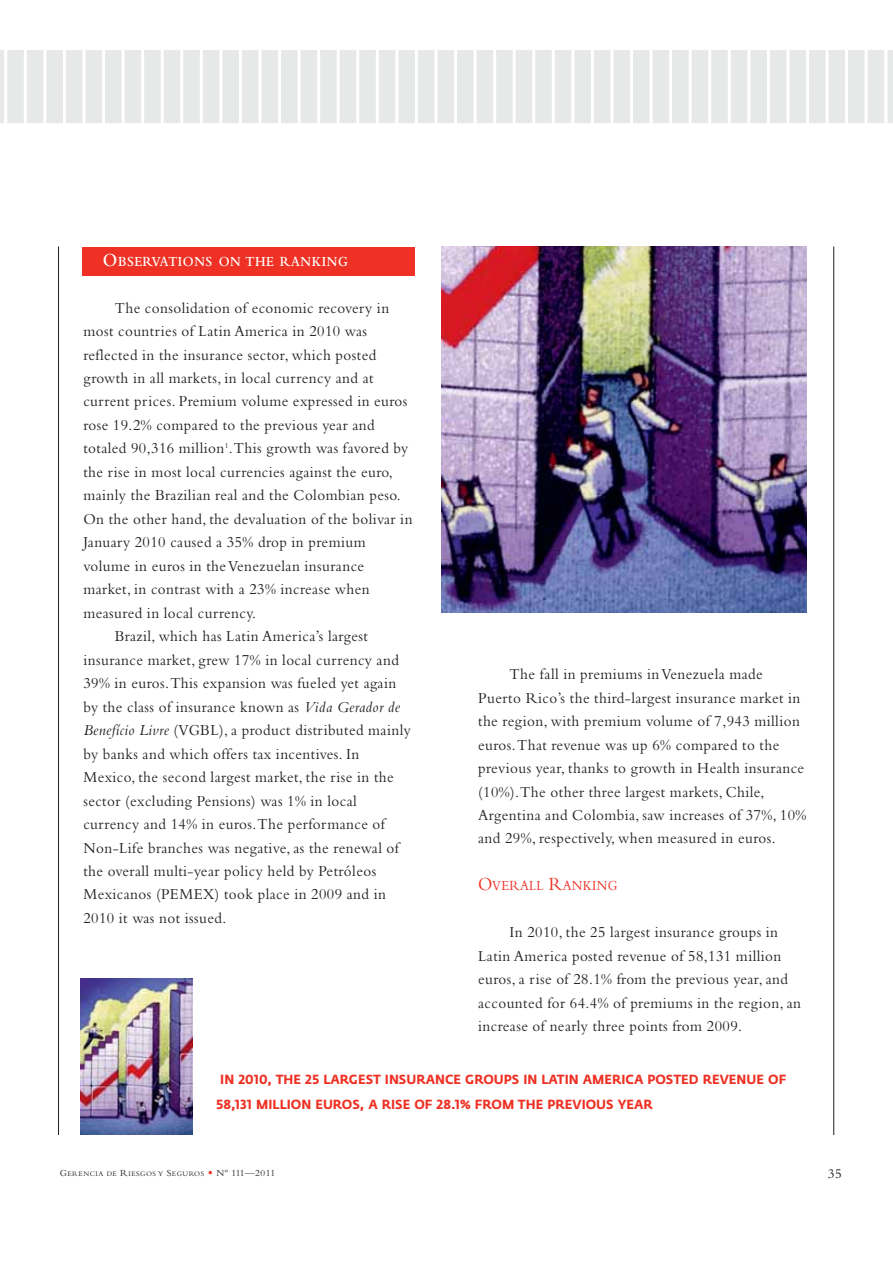
<style>
.page{position:relative;width:893px;height:1263px;background:#fff}
.page>*{position:absolute;margin:0;border:0;box-sizing:border-box;transform-origin:0 0}
.t1{font:15.9px/23.5px "Bembo";letter-spacing:.03em;color:#231f20;scale:.95 1}
.t2{font:600 14.55px "Bembo";letter-spacing:.04em;color:#fff;scale:.9 1}
.t3{font:14.55px "Bembo";letter-spacing:.02em;color:#ee3124;scale:.9 1}
.t4{font:13.8px "Bembo";color:#231f20}
.t5{font:700 13.05px/24.9px "Fedra Sans";color:#ee3124;scale:.95 1}
.t6{font:7.2px "Bembo";letter-spacing:.065em;color:#231f20}
.s1{font-size:19.35px}
.s2{font-style:italic}
.s3{font-size:9.6px}
.s4{font-family:"Goudy";font-size:9.6px;color:#ee3124}
</style>
<div class="page">
<hr style="left:0;top:50px;width:4px;height:73px;background:#e7e8e8">
<div style="left:7px;top:50px;width:17px;height:73px;background:#e7e8e8"></div>
<div style="left:27px;top:50px;width:16px;height:73px;background:#e7e8e8"></div>
<div style="left:46px;top:50px;width:17px;height:73px;background:#e7e8e8"></div>
<div style="left:66px;top:50px;width:16px;height:73px;background:#e7e8e8"></div>
<div style="left:85px;top:50px;width:17px;height:73px;background:#e7e8e8"></div>
<div style="left:105px;top:50px;width:17px;height:73px;background:#e7e8e8"></div>
<div style="left:125px;top:50px;width:16px;height:73px;background:#e7e8e8"></div>
<div style="left:144px;top:50px;width:17px;height:73px;background:#e7e8e8"></div>
<div style="left:164px;top:50px;width:16px;height:73px;background:#e7e8e8"></div>
<div style="left:183px;top:50px;width:17px;height:73px;background:#e7e8e8"></div>
<div style="left:203px;top:50px;width:16px;height:73px;background:#e7e8e8"></div>
<div style="left:222px;top:50px;width:17px;height:73px;background:#e7e8e8"></div>
<div style="left:242px;top:50px;width:16px;height:73px;background:#e7e8e8"></div>
<div style="left:261px;top:50px;width:17px;height:73px;background:#e7e8e8"></div>
<div style="left:281px;top:50px;width:17px;height:73px;background:#e7e8e8"></div>
<div style="left:301px;top:50px;width:16px;height:73px;background:#e7e8e8"></div>
<div style="left:320px;top:50px;width:17px;height:73px;background:#e7e8e8"></div>
<div style="left:340px;top:50px;width:16px;height:73px;background:#e7e8e8"></div>
<div style="left:359px;top:50px;width:17px;height:73px;background:#e7e8e8"></div>
<div style="left:379px;top:50px;width:16px;height:73px;background:#e7e8e8"></div>
<div style="left:398px;top:50px;width:17px;height:73px;background:#e7e8e8"></div>
<div style="left:418px;top:50px;width:16px;height:73px;background:#e7e8e8"></div>
<div style="left:437px;top:50px;width:17px;height:73px;background:#e7e8e8"></div>
<div style="left:457px;top:50px;width:17px;height:73px;background:#e7e8e8"></div>
<div style="left:476px;top:50px;width:17px;height:73px;background:#e7e8e8"></div>
<div style="left:496px;top:50px;width:17px;height:73px;background:#e7e8e8"></div>
<div style="left:516px;top:50px;width:16px;height:73px;background:#e7e8e8"></div>
<div style="left:535px;top:50px;width:17px;height:73px;background:#e7e8e8"></div>
<div style="left:555px;top:50px;width:16px;height:73px;background:#e7e8e8"></div>
<div style="left:574px;top:50px;width:17px;height:73px;background:#e7e8e8"></div>
<div style="left:594px;top:50px;width:16px;height:73px;background:#e7e8e8"></div>
<div style="left:613px;top:50px;width:17px;height:73px;background:#e7e8e8"></div>
<div style="left:633px;top:50px;width:16px;height:73px;background:#e7e8e8"></div>
<div style="left:652px;top:50px;width:17px;height:73px;background:#e7e8e8"></div>
<div style="left:672px;top:50px;width:17px;height:73px;background:#e7e8e8"></div>
<div style="left:692px;top:50px;width:16px;height:73px;background:#e7e8e8"></div>
<div style="left:711px;top:50px;width:17px;height:73px;background:#e7e8e8"></div>
<div style="left:731px;top:50px;width:16px;height:73px;background:#e7e8e8"></div>
<div style="left:750px;top:50px;width:17px;height:73px;background:#e7e8e8"></div>
<div style="left:770px;top:50px;width:16px;height:73px;background:#e7e8e8"></div>
<div style="left:809px;top:50px;width:16px;height:73px;background:#e7e8e8"></div>
<div style="left:789px;top:50px;width:17px;height:73px;background:#e7e8e8"></div>
<div style="left:828px;top:50px;width:17px;height:73px;background:#e7e8e8"></div>
<div style="left:867px;top:50px;width:17px;height:73px;background:#e7e8e8"></div>
<div style="left:887px;top:50px;width:6px;height:73px;background:#e7e8e8"></div>
<div style="left:848px;top:50px;width:16px;height:73px;background:#e7e8e8"></div>
<div style="left:82px;top:247px;width:333px;height:29px;background:#ee3124"></div>
<hr style="left:833px;top:246px;width:1px;height:889px;background:#231f20">
<hr style="left:58px;top:246px;width:1px;height:889px;background:#231f20">
<img style="left:80px;top:979px;width:112px;height:156px">
<img style="left:441px;top:246px;width:366px;height:366px">
<p class="t2" style="left:103px;top:256px;width:273px"><span class="s1">O</span>BSERVATIONS ON THE RANKING</p>
<p class="t1" style="left:115px;top:297px;width:290px">The consolidation of economic recovery in</p>
<p class="t1" style="left:83px;top:321px;width:300px">most countries of Latin America in 2010 was</p>
<p class="t1" style="left:83px;top:344px;width:310px">reflected in the insurance sector, which posted</p>
<p class="t1" style="left:83px;top:368px;width:307px">growth in all markets, in local currency and at</p>
<p class="t1" style="left:83px;top:391px;width:343px">current prices. Premium volume expressed in euros</p>
<p class="t1" style="left:83px;top:415px;width:308px">rose 19.2% compared to the previous year and</p>
<p class="t1" style="left:83px;top:438px;width:343px">totaled 90,316 million<sup>1</sup>.This growth was favored by</p>
<p class="t1" style="left:83px;top:462px;width:327px">the rise in most local currencies against the euro,</p>
<p class="t1" style="left:83px;top:485px;width:336px">mainly the Brazilian real and the Colombian peso.</p>
<p class="t1" style="left:83px;top:509px;width:348px">On the other hand, the devaluation of the bolivar in</p>
<p class="t1" style="left:83px;top:532px;width:299px">January 2010 caused a 35% drop in premium</p>
<p class="t1" style="left:83px;top:556px;width:297px">volume in euros in the Venezuelan insurance</p>
<p class="t1" style="left:83px;top:579px;width:303px">market, in contrast with a 23% increase when</p>
<p class="t1" style="left:83px;top:602px;width:183px">measured in local currency.</p>
<p class="t1" style="left:115px;top:626px;width:268px">Brazil, which has Latin America’s largest</p>
<p class="t1" style="left:83px;top:649px;width:334px">insurance market, grew 17% in local currency and</p>
<p class="t1" style="left:83px;top:673px;width:331px">39% in euros.This expansion was fueled yet again</p>
<p class="t1" style="left:83px;top:696px;width:335px">by the class of insurance known as <span class="s2">Vida Gerador de</span></p>
<p class="t1" style="left:83px;top:720px;width:346px"><span class="s2">Benefício Livre</span> (VGBL), a product distributed mainly</p>
<p class="t1" style="left:83px;top:743px;width:292px">by banks and which offers tax incentives. In</p>
<p class="t1" style="left:83px;top:767px;width:328px">Mexico, the second largest market, the rise in the</p>
<p class="t1" style="left:83px;top:790px;width:289px">sector (excluding Pensions) was 1% in local</p>
<p class="t1" style="left:83px;top:814px;width:319px">currency and 14% in euros.The performance of</p>
<p class="t1" style="left:83px;top:837px;width:334px">Non-Life branches was negative, as the renewal of</p>
<p class="t1" style="left:83px;top:861px;width:310px">the overall multi-year policy held by Petróleos</p>
<p class="t1" style="left:83px;top:884px;width:320px">Mexicanos (PEMEX) took place in 2009 and in</p>
<p class="t1" style="left:83px;top:908px;width:152px">2010 it was not issued.</p>
<p class="t1" style="left:478px;top:664px;width:347px;text-indent:31px">The fall in premiums in Venezuela made Puerto Rico’s the third-largest insurance market in the region, with premium volume of 7,943 million euros.That revenue was up 6% compared to the previous year, thanks to growth in Health insurance (10%).The other three largest markets, Chile, Argentina and Colombia, saw increases of 37%, 10% and 29%, respectively, when measured in euros.</p>
<p class="t3" style="left:478px;top:881px;width:156px"><span class="s1">O</span>VERALL <span class="s1">R</span>ANKING</p>
<p class="t1" style="left:478px;top:922px;width:341px;text-indent:31px">In 2010, the 25 largest insurance groups in Latin America posted revenue of 58,131 million euros, a rise of 28.1% from the previous year, and accounted for 64.4% of premiums in the region, an increase of nearly three points from 2009.</p>
<p class="t5" style="left:216px;top:1067px;width:601px;text-indent:4px">IN 2010, THE 25 LARGEST INSURANCE GROUPS IN LATIN AMERICA POSTED REVENUE OF<br>58,131 MILLION EUROS, A RISE OF 28.1% FROM THE PREVIOUS YEAR</p>
<p class="t6" style="left:60px;top:1171px;width:217px"><span class="s3">G</span>ERENCIA DE <span class="s3">R</span>IESGOS Y <span class="s3">S</span>EGUROS <span class="s4">•</span> <span class="s3">Nº 111—2011</span></p>
<p class="t4" style="left:828px;top:1169px;width:16px">35</p>
</div>
